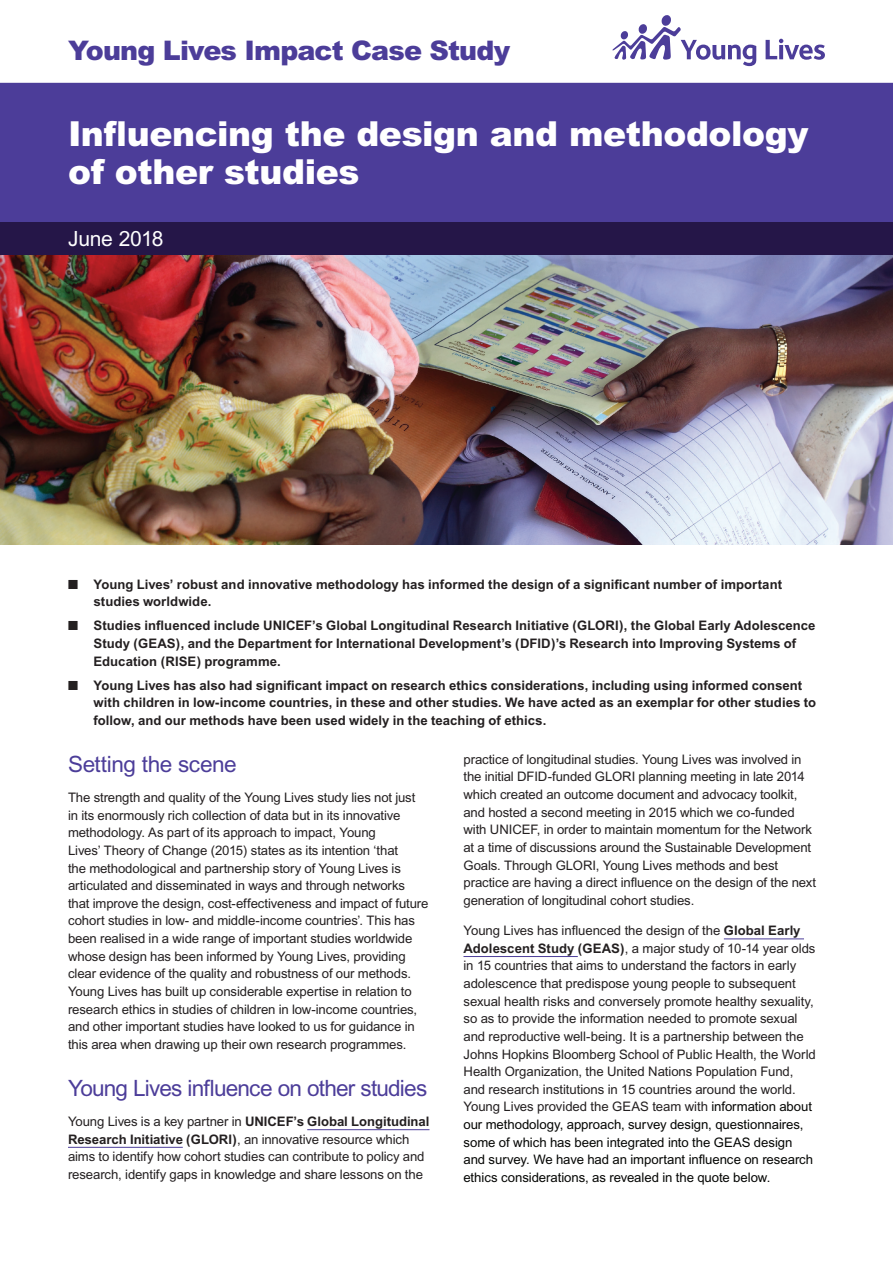
<style>
.page{position:relative;width:893px;height:1263px;background:#fff}
.page>*{position:absolute;margin:0;border:0;box-sizing:border-box;transform-origin:0 0}
.t1{font:900 34.5px/37.5px "Arial";letter-spacing:-.01em;color:#fff}
.t2{font:900 27px "Arial";letter-spacing:-.03em;color:#4c3d99}
.t3{font:22.5px "Arial";letter-spacing:-.03em;color:#4c3d99}
.t4{font:21px "Arial";letter-spacing:-.01em;color:#fff}
.t5{font:13.2px/17.7px "Arial";letter-spacing:-.005em;color:#231f20}
.t6{font:700 13.2px/17.7px "Arial";color:#231f20}
.s1{font-weight:700}
.s2{color:#040503}
</style>
<div class="page">
<div style="left:0;top:221px;width:893px;height:34px;background:#251648"></div>
<hr style="left:307px;top:1129px;width:122px;height:1px;background:#4c3d99">
<hr style="left:68px;top:1147px;width:115px;height:1px;background:#4c3d99">
<hr style="left:724px;top:938px;width:80px;height:1px;background:#4c3d99">
<hr style="left:463px;top:956px;width:115px;height:1px;background:#4c3d99">
<hr style="left:0;top:83px;width:893px;height:4px;background:#4c3d99">
<svg style="left:612px;top:15px;width:144px;height:51px"></svg>
<svg style="left:766px;top:39px;width:59px;height:21px"></svg>
<div style="left:0;top:85px;width:893px;height:136px;background:#4c3d99"></div>
<img style="left:0;top:255px;width:893px;height:289px">
<h2 class="t2" style="left:68px;top:33px;width:444px">Young Lives Impact Case Study</h2>
<h1 class="t1" style="left:68px;top:114px;width:742px">Influencing the design and methodology of other studies</h1>
<h3 class="t4" style="left:68px;top:227px;width:97px">June 2018</h3>
<p class="t6" style="left:94px;top:575px;width:690px;text-indent:-26px">■ Young Lives’ robust and innovative methodology has informed the design of a significant number of important studies worldwide.</p>
<p class="t6" style="left:94px;top:617px;width:723px;text-indent:-26px">■ Studies influenced include UNICEF’s Global Longitudinal Research Initiative (GLORI), the Global Early Adolescence<br>Study (GEAS), and the Department for International Development’s (DFID)’s Research into Improving Systems of<br>Education (RISE) programme.</p>
<p class="t6" style="left:94px;top:676px;width:724px;text-indent:-26px">■ Young Lives has also had significant impact on research ethics considerations, including using informed consent with children in low-income countries, in these and other studies. We have acted as an exemplar for other studies to follow, and our methods have been used widely in the teaching of ethics.</p>
<h3 class="t3" style="left:68px;top:751px;width:170px">Setting the scene</h3>
<p class="t5" style="left:68px;top:788px;width:362px">The strength and quality of the Young Lives study lies not just in its enormously rich collection of data but in its innovative methodology. As part of its approach to impact, Young<br>Lives’ Theory of Change (2015) states as its intention ‘that<br>the methodological and partnership story of Young Lives is articulated and disseminated in ways and through networks that improve the design, cost-effectiveness and impact of future cohort studies in low- and middle-income countries’. This has been realised in a wide range of important studies worldwide whose design has been informed by Young Lives, providing clear evidence of the quality and robustness of our methods.<br>Young Lives has built up considerable expertise in relation to research ethics in studies of children in low-income countries, and other important studies have looked to us for guidance in this area when drawing up their own research programmes.</p>
<h3 class="t3" style="left:68px;top:1075px;width:361px">Young Lives influence on other studies</h3>
<p class="t5" style="left:68px;top:1112px;width:363px">Young Lives is a key partner in <span class="s1">UNICEF’s Global Longitudinal Research Initiative (GLORI)</span>, an innovative resource which aims to identify how cohort studies can contribute to policy and research, identify gaps in knowledge and share lessons on the</p>
<p class="t5" style="left:463px;top:750px;width:354px">practice of longitudinal studies. Young Lives was involved in the initial DFID-funded GLORI planning meeting in late 2014 which created an outcome document and advocacy toolkit, and hosted a second meeting in 2015 which we co-funded with UNICEF, in order to maintain momentum for the Network at a time of discussions around the Sustainable Development Goals. Through GLORI, Young Lives methods and best practice are having a direct influence on the design of the next generation of longitudinal cohort studies.</p>
<p class="t5" style="left:463px;top:922px;width:354px">Young Lives has influenced the design of the <span class="s1">Global Early Adolescent Study (GEAS)</span>, a major study of 10-14 year olds in 15 countries that aims to understand the factors in early adolescence that predispose young people to subsequent sexual health risks and conversely promote healthy sexuality, so as to provide the information needed to promote sexual and reproductive well-being. It is a partnership between the Johns Hopkins Bloomberg School of Public Health, the World Health Organization, the United Nations Population Fund, and research institutions in 15 countries around the world.<br>Young Lives provided the GEAS team with <span class="s2">information about our methodology, approach, survey design, questionnaires, some of which has been integrated into the GEAS design and survey. We have had an important influence on research ethics considerations, as revealed in the quote below.</span></p>
</div>
